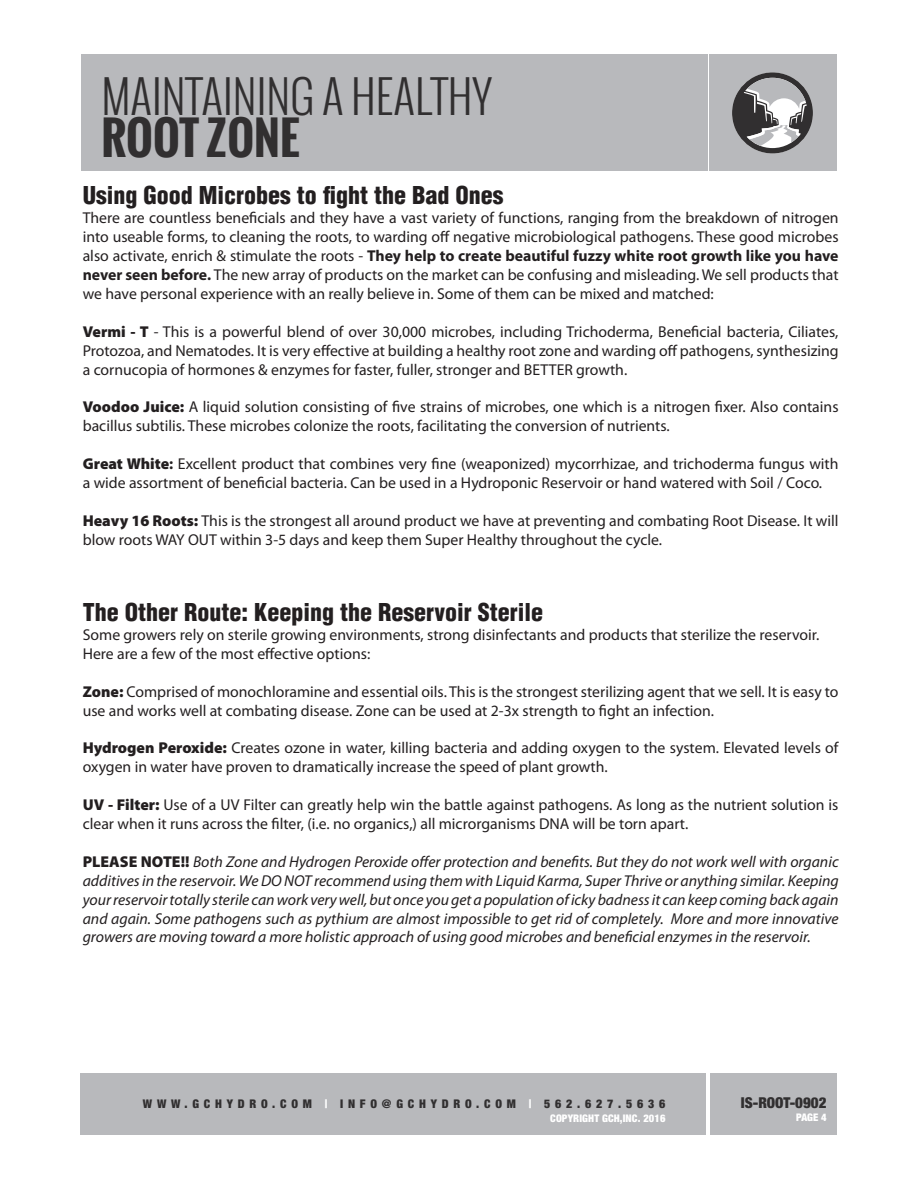
<style>
.page{position:relative;width:918px;height:1188px;background:#fff}
.page>*{position:absolute;margin:0;border:0;box-sizing:border-box;transform-origin:0 0}
.t1{font:300 45px "Oswald";color:#312f30}
.t2{font:700 45px "Oswald";color:#312f30}
.main_text{font:900 condensed 24px "Helvetica";color:#231f20}
.Header_-_main{font:900 condensed 24px "Helvetica";color:#231f20}
.main_text-2{font:15.75px/18.9px "Myriad Pro";color:#231f20}
.main_text-3{font:italic 15.75px/18.9px "Myriad Pro";color:#231f20;text-align:justify}
.t3{font:900 condensed 15px "Helvetica Neue";color:#312f30}
.t4{font:900 condensed 12px "Helvetica Neue";letter-spacing:.4em;color:#312f30}
.t5{font:900 condensed 10.5px "Helvetica Neue";letter-spacing:.01em;color:#fff}
.s1{font-weight:700}
.s2{font-weight:900}
.s3{font-weight:900;font-style:normal}
.s4{color:#fff}
</style>
<div class="page">
<div style="left:81px;top:55px;width:627px;height:116px;background:#b8b9bc"></div>
<div style="left:710px;top:55px;width:127px;height:116px;background:#b8b9bc"></div>
<svg style="left:732px;top:72px;width:81px;height:81px"></svg>
<div style="left:710px;top:1073px;width:127px;height:61px;background:#b8b9bc"></div>
<div style="left:80px;top:1073px;width:625px;height:61px;background:#b8b9bc"></div>
<h1 class="t1" style="left:101px;top:66px;width:392px">MAINTAINING A HEALTHY</h1>
<h1 class="t2" style="left:101px;top:105px;width:200px">ROOT ZONE</h1>
<p class="Header_-_main" style="left:83px;top:180px;width:422px">Using Good Microbes to fight the Bad Ones</p>
<p class="main_text-2" style="left:83px;top:209px;width:757px;text-align:justify">There are countless beneficials and they have a vast variety of functions, ranging from the breakdown of nitrogen into useable forms, to cleaning the roots, to warding off negative microbiological pathogens. These good microbes also activate, enrich &amp; stimulate the roots - <span class="s1">They help to create beautiful fuzzy white root growth like you have never seen before.</span> The new array of products on the market can be confusing and misleading. We sell products that we have personal experience with an really believe in. Some of them can be mixed and matched:</p>
<p class="main_text-2" style="left:83px;top:322px;width:757px;text-align:justify"><span class="s2">Vermi - T</span> - This is a powerful blend of over 30,000 microbes, including Trichoderma, Beneficial bacteria, Ciliates, Protozoa, and Nematodes. It is very effective at building a healthy root zone and warding off pathogens, synthesizing a cornucopia of hormones &amp; enzymes for faster, fuller, stronger and BETTER growth.</p>
<p class="main_text-2" style="left:83px;top:398px;width:757px"><span class="s2">Voodoo Juice:</span> A liquid solution consisting of five strains of microbes, one which is a nitrogen fixer. Also contains bacillus subtilis. These microbes colonize the roots, facilitating the conversion of nutrients.</p>
<p class="main_text-2" style="left:83px;top:455px;width:757px"><span class="s2">Great White</span><span class="s1">:</span> Excellent product that combines very fine (weaponized) mycorrhizae, and trichoderma fungus with a wide assortment of beneficial bacteria. Can be used in a Hydroponic Reservoir or hand watered with Soil / Coco.</p>
<p class="main_text-2" style="left:83px;top:511px;width:757px"><span class="s2">Heavy 16 Roots:</span> This is the strongest all around product we have at preventing and combating Root Disease. It will blow roots WAY OUT within 3-5 days and keep them Super Healthy throughout the cycle.</p>
<p class="main_text" style="left:83px;top:597px;width:462px">The Other Route: Keeping the Reservoir Sterile</p>
<p class="main_text-2" style="left:83px;top:626px;width:738px">Some growers rely on sterile growing environments, strong disinfectants and products that sterilize the reservoir.</p>
<p class="main_text-2" style="left:83px;top:645px;width:289px">Here are a few of the most effective options:</p>
<p class="main_text-2" style="left:83px;top:682px;width:757px"><span class="s2">Zone:</span> Comprised of monochloramine and essential oils. This is the strongest sterilizing agent that we sell. It is easy to use and works well at combating disease. Zone can be used at 2-3x strength to fight an infection.</p>
<p class="main_text-2" style="left:83px;top:739px;width:757px"><span class="s2">Hydrogen Peroxide:</span> Creates ozone in water, killing bacteria and adding oxygen to the system. Elevated levels of oxygen in water have proven to dramatically increase the speed of plant growth.</p>
<p class="main_text-2" style="left:83px;top:796px;width:757px"><span class="s2">UV - Filter:</span> Use of a UV Filter can greatly help win the battle against pathogens. As long as the nutrient solution is clear when it runs across the filter, (i.e. no organics,) all microrganisms DNA will be torn apart.</p>
<p class="main_text-3" style="left:83px;top:853px;width:757px"><span class="s3">PLEASE NOTE!!</span> Both Zone and Hydrogen Peroxide offer protection and benefits. But they do not work well with organic additives in the reservoir. We DO NOT recommend using them with Liquid Karma, Super Thrive or anything similar. Keeping your reservoir totally sterile can work very well, but once you get a population of icky badness it can keep coming back again and again. Some pathogens such as pythium are almost impossible to get rid of completely. More and more innovative growers are moving toward a more holistic approach of using good microbes and beneficial enzymes in the reservoir.</p>
<p class="t4" style="left:143px;top:1096px;width:524px">WWW.GCHYDRO.COM <span class="s4">|</span> INFO@GCHYDRO.COM <span class="s4">|</span> 562.627.5636</p>
<p class="t5" style="left:550px;top:1111px;width:117px">COPYRIGHT GCH,INC. 2016</p>
<p class="t3" style="left:741px;top:1093px;width:87px">IS-ROOT-0902</p>
<p class="t5" style="left:796px;top:1111px;width:32px">PAGE 4</p>
</div>
